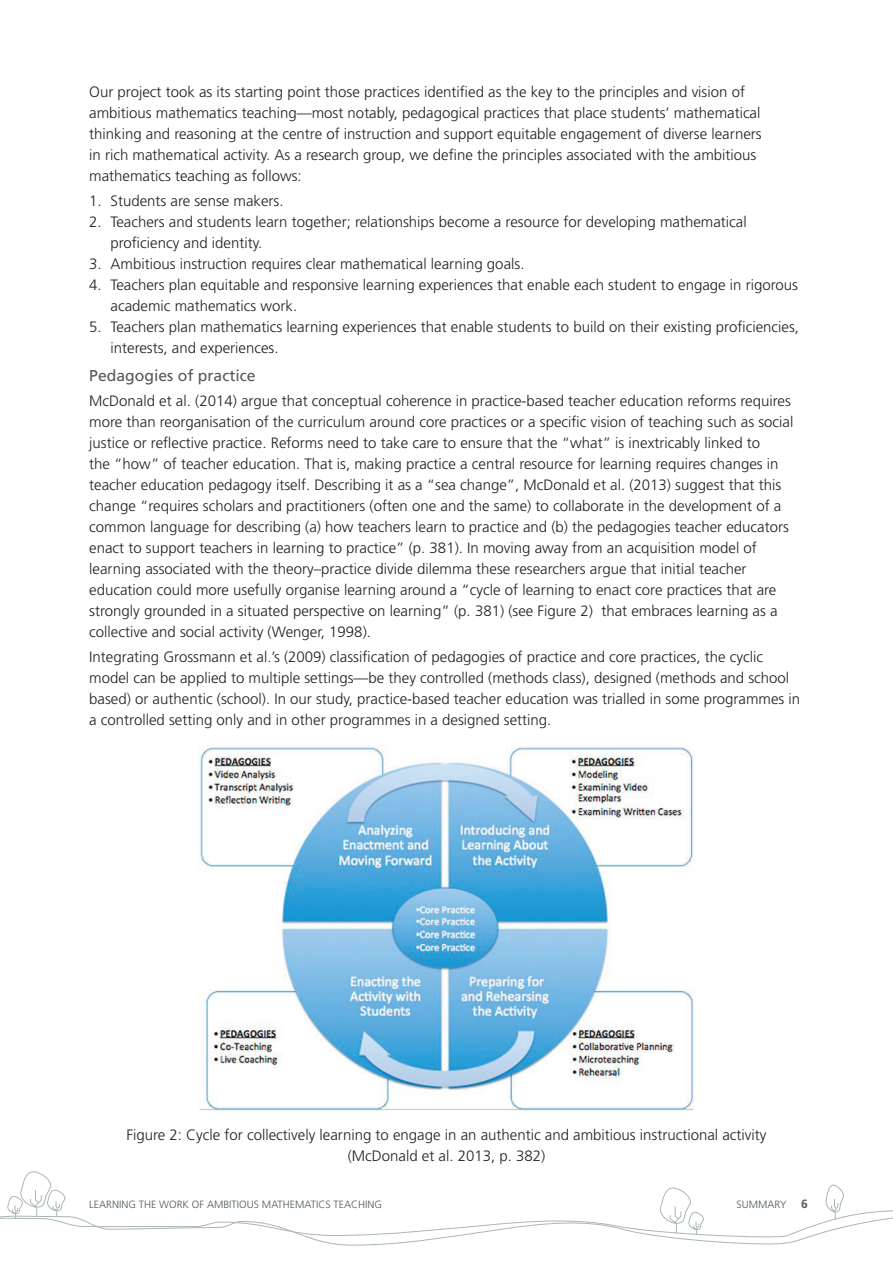
<style>
.page{position:relative;width:893px;height:1263px;background:#fff}
.page>*{position:absolute;margin:0;border:0;box-sizing:border-box;transform-origin:0 0}
.t1{font:15.75px "Frutiger";color:#57585a}
.t2{font:300 15px/21px "Frutiger";color:#231f20}
.t3{font:300 10.5px "Frutiger";color:#4b5a52}
.s1{font-weight:700;font-size:12px}
</style>
<div class="page">
<svg style="left:0;top:1171px;width:893px;height:75px"></svg>
<img style="left:200px;top:746px;width:494px;height:364px">
<p class="t2" style="left:89px;top:81px;width:674px">Our project took as its starting point those practices identified as the key to the principles and vision of ambitious mathematics teaching—most notably, pedagogical practices that place students’ mathematical thinking and reasoning at the centre of instruction and support equitable engagement of diverse learners in rich mathematical activity. As a research group, we define the principles associated with the ambitious mathematics teaching as follows:</p>
<p class="t2" style="left:89px;top:190px;width:196px">1. Students are sense makers.</p>
<p class="t2" style="left:111px;top:211px;width:638px;text-indent:-21px">2. Teachers and students learn together; relationships become a resource for developing mathematical proficiency and identity.</p>
<p class="t2" style="left:89px;top:253px;width:437px">3. Ambitious instruction requires clear mathematical learning goals.</p>
<p class="t2" style="left:111px;top:274px;width:689px;text-indent:-21px">4. Teachers plan equitable and responsive learning experiences that enable each student to engage in rigorous academic mathematics work.</p>
<p class="t2" style="left:111px;top:316px;width:690px;text-indent:-21px">5. Teachers plan mathematics learning experiences that enable students to build on their existing proficiencies, interests, and experiences.</p>
<p class="t1" style="left:89px;top:366px;width:168px">Pedagogies of practice</p>
<p class="t2" style="left:89px;top:390px;width:705px">McDonald et al. (2014) argue that conceptual coherence in practice-based teacher education reforms requires more than reorganisation of the curriculum around core practices or a specific vision of teaching such as social justice or reflective practice. Reforms need to take care to ensure that the “what” is inextricably linked to<br>the “how” of teacher education. That is, making practice a central resource for learning requires changes in teacher education pedagogy itself. Describing it as a “sea change”, McDonald et al. (2013) suggest that this change “requires scholars and practitioners (often one and the same) to collaborate in the development of a common language for describing (a) how teachers learn to practice and (b) the pedagogies teacher educators enact to support teachers in learning to practice” (p. 381). In moving away from an acquisition model of learning associated with the theory–practice divide dilemma these researchers argue that initial teacher education could more usefully organise learning around a “cycle of learning to enact core practices that are strongly grounded in a situated perspective on learning” (p. 381) (see Figure 2) that embraces learning as a collective and social activity (Wenger, 1998).</p>
<p class="t2" style="left:89px;top:646px;width:712px">Integrating Grossmann et al.’s (2009) classification of pedagogies of practice and core practices, the cyclic model can be applied to multiple settings—be they controlled (methods class), designed (methods and school based) or authentic (school). In our study, practice-based teacher education was trialled in some programmes in a controlled setting only and in other programmes in a designed setting.</p>
<p class="t2" style="left:126px;top:1124px;width:642px;text-align:center">Figure 2: Cycle for collectively learning to engage in an authentic and ambitious instructional activity (McDonald et al. 2013, p. 382)</p>
<p class="t3" style="left:89px;top:1198px;width:126px">Learning th e work of amb</p>
<p class="t3" style="left:229px;top:1198px;width:41px">itious math</p>
<p class="t3" style="left:290px;top:1198px;width:13px">emat</p>
<p class="t3" style="left:316px;top:1198px;width:66px">ics teaching</p>
<p class="t3" style="left:737px;top:1198px;width:21px">summar</p>
<p class="t3" style="left:780px;top:1198px;width:29px">y <span class="s1">6</span></p>
</div>
